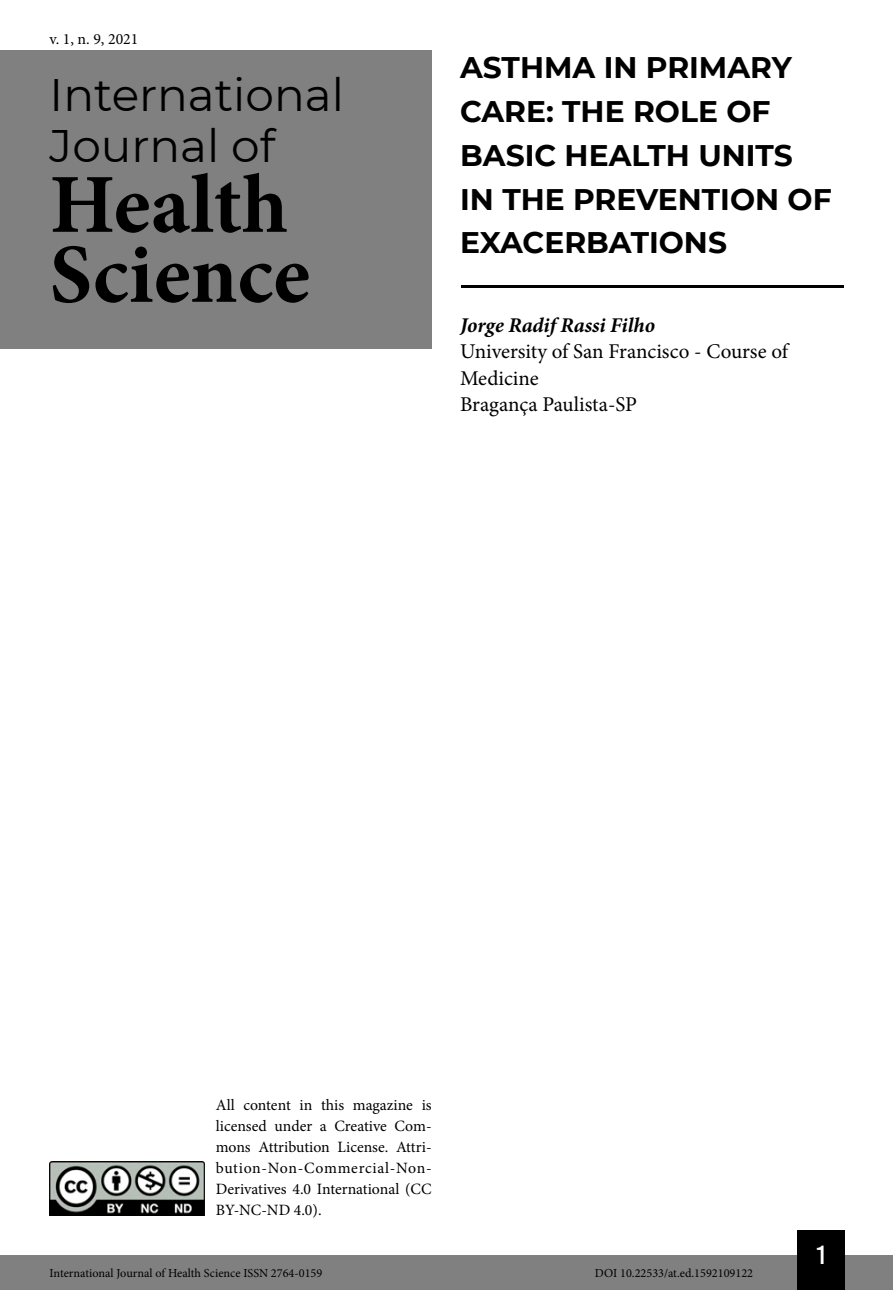
<style>
.page{position:relative;width:893px;height:1290px;background:#fff}
.page>*{position:absolute;margin:0;border:0;box-sizing:border-box;transform-origin:0 0}
.t1{font:700 84px/70px "Minion Pro";color:#000}
.t2{font:45.5px/50.8px "Montserrat";color:#000}
.Título_Artigo{font:700 29.75px/43.8px "Montserrat";color:#000}
.t3{font:26.25px "Bebas Kai";color:#fff}
.Infos_autor{font:21px/26.2px "Minion Pro";letter-spacing:-.005em;color:#000}
.Autor{font:italic 700 21px "Minion Pro";letter-spacing:-.005em;color:#000}
.t4{font:15.75px/21px "Minion Pro";color:#000;text-align:justify}
.t5{font:12.25px "Minion Pro";color:#000}
</style>
<div class="page">
<div style="left:0;top:1255px;width:893px;height:35px;background:#808080"></div>
<div style="left:797px;top:1230px;width:48px;height:60px;background:#000"></div>
<img style="left:50px;top:1161px;width:154px;height:54px">
<div style="left:0;top:50px;width:432px;height:298px;background:#808080"></div>
<hr style="left:461px;top:285px;width:382px;height:3px;background:#000">
<p class="t4" style="left:50px;top:28px;width:90px">v. 1, n. 9, 2021</p>
<h2 class="t2" style="left:50px;top:68px;width:296px">International<br>Journal of</h2>
<h1 class="t1" style="left:50px;top:169px;width:262px">Health<br>Science</h1>
<p class="Título_Artigo" style="left:460px;top:44px;width:373px">ASTHMA IN PRIMARY<br>CARE: THE ROLE OF<br>BASIC HEALTH UNITS<br>IN THE PREVENTION OF<br>EXACERBATIONS</p>
<p class="Autor" style="left:460px;top:310px;width:196px">Jorge Radif Rassi Filho</p>
<p class="Infos_autor" style="left:460px;top:339px;width:330px">University of San Francisco - Course of<br>Medicine</p>
<p class="Infos_autor" style="left:460px;top:391px;width:178px">Bragança Paulista-SP</p>
<p class="t4" style="left:216px;top:1095px;width:217px">All content in this magazine is licensed under a Creative Com&shy;mons Attribution License. Attri&shy;bution-Non-Commercial-Non-Derivatives 4.0 International (CC BY-NC-ND 4.0).</p>
<h3 class="t3" style="left:817px;top:1241px;width:10px">1</h3>
<p class="t5" style="left:50px;top:1265px;width:274px">International Journal of Health Science ISSN 2764-0159</p>
<p class="t5" style="left:595px;top:1265px;width:160px">DOI 10.22533/at.ed.1592109122</p>
</div>
